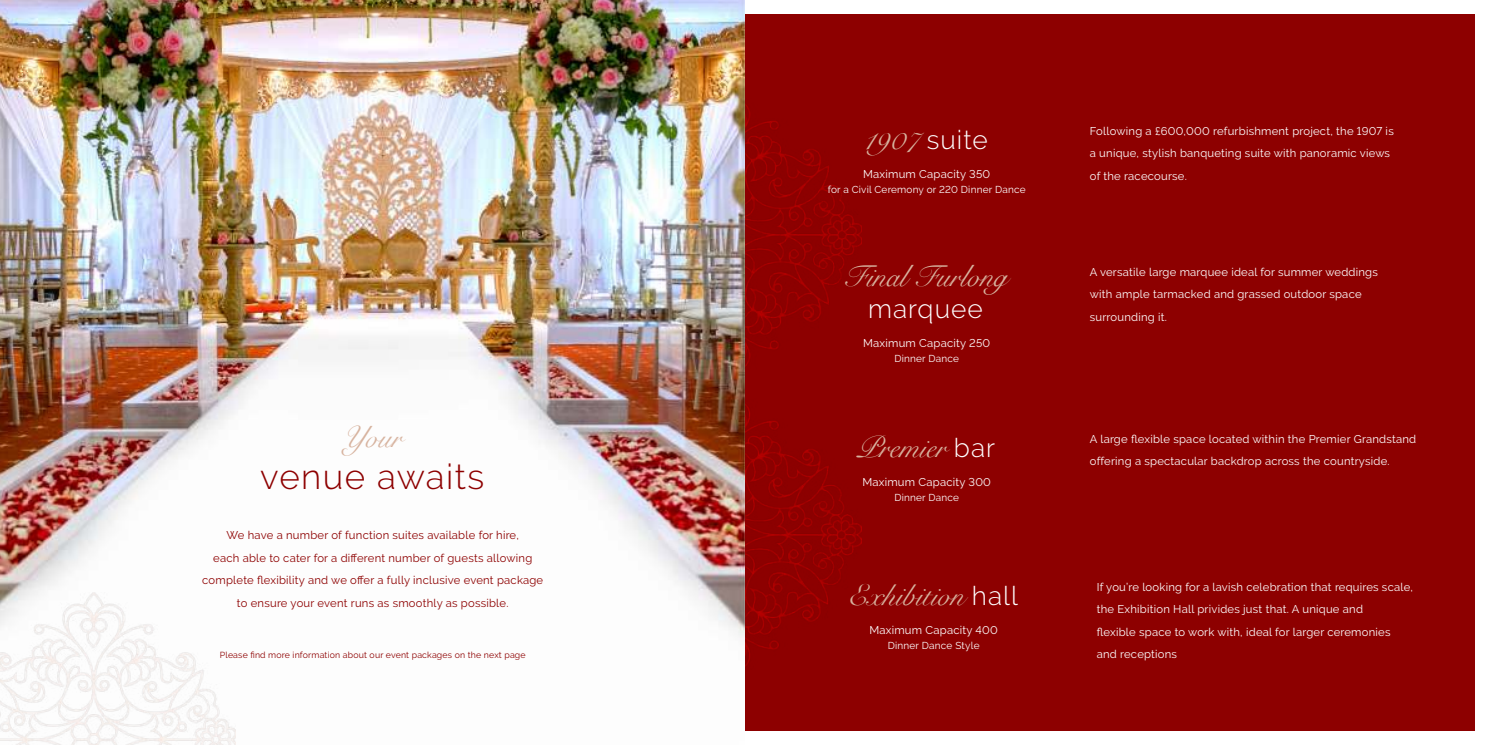
<style>
.page{position:relative;width:1489px;height:745px;background:#fff}
.page>*{position:absolute;margin:0;border:0;box-sizing:border-box;transform-origin:0 0}
.t1{font:300 35px "Raleway";letter-spacing:.04em;color:#8d0000}
.t2{font:30px "Snell Roundhand";color:#d7b39f}
.t3{font:300 26.25px "Raleway";letter-spacing:.04em;color:#fff}
.t4{font:11.25px/22.5px "Raleway";letter-spacing:.02em;color:#fff}
.t5{font:11.25px/22.5px "Raleway";letter-spacing:.02em;color:#8d0000;text-align:center}
.t6{font:10px "Raleway";letter-spacing:.02em;color:#fff}
.t7{font:8.75px "Raleway";letter-spacing:.02em;color:#8d0000}
.s1{font-family:"Snell Roundhand";font-weight:400;font-size:30px;color:#d7b39f}
.s2{font-family:"Raleway";font-weight:300;font-size:26.25px;color:#fff}
</style>
<div class="page">
<div style="left:719px;top:14px;width:755px;height:716px;background:#8d0000"></div>
<img style="left:744px;top:89px;width:117px;height:291px">
<img style="left:744px;top:388px;width:117px;height:291px">
<img style="left:0;top:0;width:744px;height:744px">
<img style="left:0;top:592px;width:235px;height:152px">
<h2 class="t2" style="left:342px;top:424px;width:61px">Your</h2>
<h1 class="t1" style="left:260px;top:462px;width:225px">venue awaits</h1>
<p class="t5" style="left:202px;top:523px;width:342px">We have a number of function suites available for hire,<br>each able to cater for a different number of guests allowing complete flexibility and we offer a fully inclusive event package to ensure your event runs as smoothly as possible.</p>
<p class="t7" style="left:220px;top:649px;width:307px">Please find more information about our event packages on the next page</p>
<h3 class="t3" style="left:863px;top:129px;width:126px"><span class="s1">1907</span> suite</h3>
<p class="t4" style="left:863px;top:163px;width:129px">Maximum Capacity 350</p>
<p class="t6" style="left:827px;top:184px;width:199px">for a Civil Ceremony or 220 Dinner Dance</p>
<h2 class="t2" style="left:843px;top:264px;width:166px">Final Furlong</h2>
<h3 class="t3" style="left:868px;top:298px;width:116px">marquee</h3>
<p class="t4" style="left:863px;top:331px;width:129px">Maximum Capacity 250</p>
<p class="t6" style="left:894px;top:352px;width:66px">Dinner Dance</p>
<h2 class="t2" style="left:856px;top:434px;width:140px">Premier <span class="s2">bar</span></h2>
<p class="t4" style="left:862px;top:470px;width:130px">Maximum Capacity 300</p>
<p class="t6" style="left:894px;top:491px;width:66px">Dinner Dance</p>
<h2 class="t2" style="left:847px;top:582px;width:172px">Exhibition <span class="s2">hall</span></h2>
<p class="t4" style="left:869px;top:618px;width:130px">Maximum Capacity 400</p>
<p class="t6" style="left:887px;top:639px;width:93px">Dinner Dance Style</p>
<p class="t4" style="left:1089px;top:120px;width:305px">Following a £600,000 refurbishment project, the 1907 is a unique, stylish banqueting suite with panoramic views of the racecourse.</p>
<p class="t4" style="left:1089px;top:260px;width:289px">A versatile large marquee ideal for summer weddings with ample tarmacked and grassed outdoor space surrounding it.</p>
<p class="t4" style="left:1089px;top:427px;width:328px">A large flexible space located within the Premier Grandstand offering a spectacular backdrop across the countryside.</p>
<p class="t4" style="left:1096px;top:576px;width:318px">If you’re looking for a lavish celebration that requires scale, the Exhibition Hall privides just that. A unique and<br>flexible space to work with, ideal for larger ceremonies and receptions</p>
</div>
